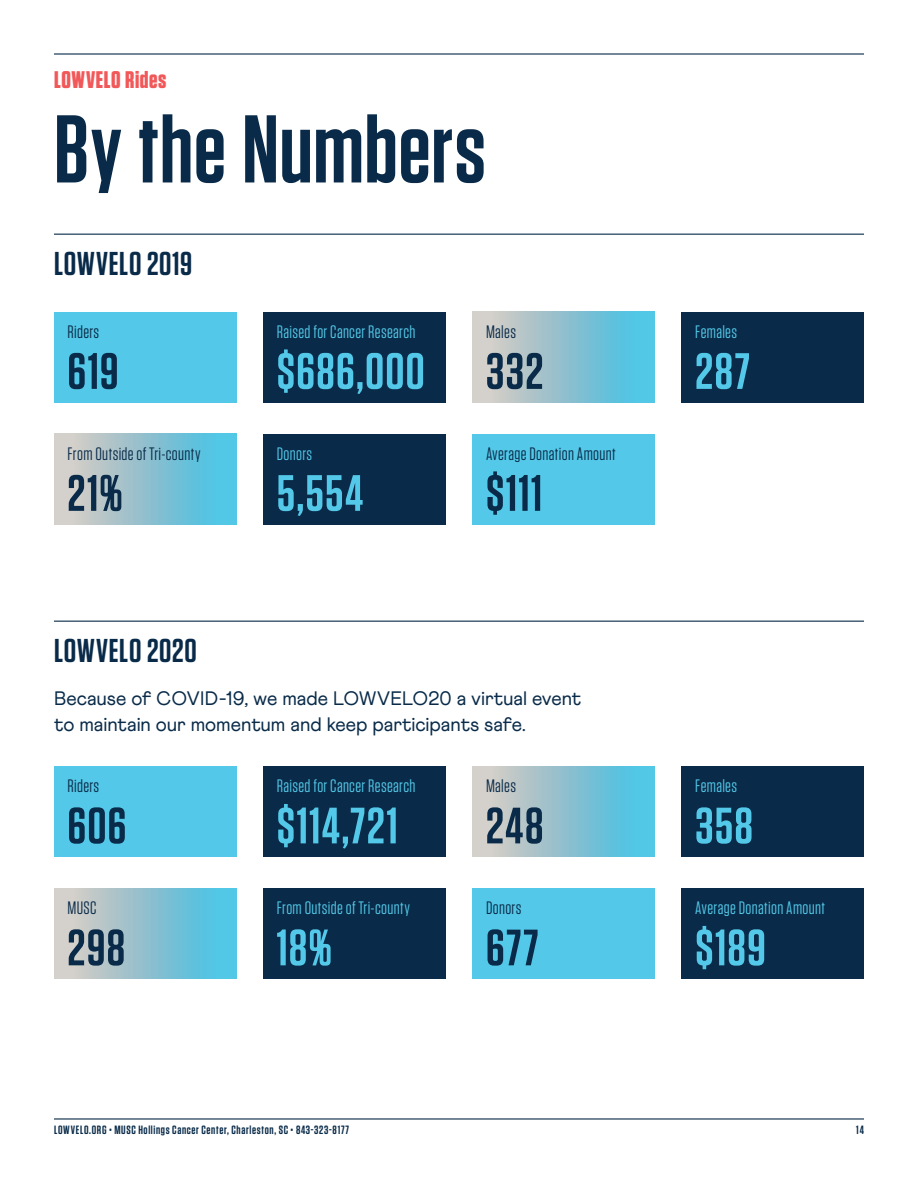
<style>
.page{position:relative;width:918px;height:1188px;background:#fff}
.page>*{position:absolute;margin:0;border:0;box-sizing:border-box;transform-origin:0 0}
.t1{font:600 96px "Tungsten";letter-spacing:.005em;color:#092b49}
.t2{font:600 51px "Tungsten";letter-spacing:.025em;color:#54c8e8}
.t3{font:600 51px "Tungsten";letter-spacing:.03em;color:#092b49}
.t4{font:600 33px "Tungsten";letter-spacing:.02em;color:#092b49}
.t5{font:700 24px "Tungsten";letter-spacing:.025em;color:#f15859}
.t6{font:19.5px/25.5px "Athletics";letter-spacing:-.005em;color:#092b49}
.t7{font:18px "Tungsten";letter-spacing:.02em;color:#54c8e8}
.t8{font:18px "Tungsten";letter-spacing:.02em;color:#092b49}
.t9{font:600 12px "Tungsten";letter-spacing:.055em;color:#092b49}
</style>
<div class="page">
<hr style="left:54px;top:1118px;width:810px;height:2px;background:#092b49">
<hr style="left:54px;top:53px;width:810px;height:2px;background:#092b49">
<div style="left:682px;top:888px;width:182px;height:91px;background:#092b49"></div>
<div style="left:472px;top:888px;width:183px;height:91px;background:#54c8e8"></div>
<div style="left:263px;top:888px;width:183px;height:91px;background:#092b49"></div>
<div style="left:54px;top:888px;width:183px;height:91px;background:linear-gradient(to right,#e0cac2,#41bfe4)"></div>
<div style="left:682px;top:766px;width:182px;height:91px;background:#092b49"></div>
<div style="left:472px;top:766px;width:183px;height:91px;background:linear-gradient(to right,#e0cac1,#41bfe3)"></div>
<div style="left:263px;top:766px;width:183px;height:91px;background:#092b49"></div>
<div style="left:54px;top:766px;width:183px;height:91px;background:#54c8e8"></div>
<hr style="left:54px;top:621px;width:810px;height:1px;background:#092b49">
<div style="left:472px;top:434px;width:183px;height:90px;background:#54c8e8"></div>
<div style="left:263px;top:434px;width:183px;height:90px;background:#092b49"></div>
<div style="left:54px;top:434px;width:183px;height:90px;background:linear-gradient(to right,#e0cac2,#41bfe4)"></div>
<div style="left:682px;top:312px;width:182px;height:90px;background:#092b49"></div>
<div style="left:472px;top:312px;width:183px;height:90px;background:linear-gradient(to right,#e0cac1,#41bfe3)"></div>
<div style="left:263px;top:312px;width:183px;height:90px;background:#092b49"></div>
<div style="left:54px;top:312px;width:183px;height:90px;background:#54c8e8"></div>
<hr style="left:54px;top:234px;width:810px;height:1px;background:#092b49">
<p class="t5" style="left:54px;top:67px;width:114px">LOWVELO Rides</p>
<p class="t1" style="left:54px;top:99px;width:434px">By the Numbers</p>
<p class="t4" style="left:54px;top:247px;width:140px">LOWVELO 2019</p>
<p class="t8" style="left:68px;top:322px;width:33px">Riders</p>
<p class="t3" style="left:68px;top:344px;width:52px">619</p>
<p class="t8" style="left:68px;top:444px;width:135px">From Outside of Tri-county</p>
<p class="t3" style="left:68px;top:466px;width:57px">21%</p>
<p class="t4" style="left:54px;top:634px;width:144px">LOWVELO 2020</p>
<p class="t7" style="left:277px;top:322px;width:140px">Raised for Cancer Research</p>
<p class="t2" style="left:277px;top:344px;width:149px">$686,000</p>
<p class="t7" style="left:277px;top:444px;width:37px">Donors</p>
<p class="t2" style="left:277px;top:466px;width:88px">5,554</p>
<p class="t8" style="left:486px;top:322px;width:32px">Males</p>
<p class="t3" style="left:486px;top:344px;width:59px">332</p>
<p class="t8" style="left:486px;top:444px;width:131px">Average Donation Amount</p>
<p class="t3" style="left:486px;top:466px;width:58px">$111</p>
<p class="t6" style="left:54px;top:686px;width:529px">Because of COVID-19, we made LOWVELO20 a virtual event to maintain our momentum and keep participants safe.</p>
<p class="t8" style="left:68px;top:777px;width:33px">Riders</p>
<p class="t3" style="left:68px;top:799px;width:60px">606</p>
<p class="t8" style="left:68px;top:899px;width:31px">MUSC</p>
<p class="t3" style="left:68px;top:921px;width:59px">298</p>
<p class="t7" style="left:277px;top:777px;width:140px">Raised for Cancer Research</p>
<p class="t2" style="left:277px;top:799px;width:122px">$114,721</p>
<p class="t7" style="left:277px;top:899px;width:135px">From Outside of Tri-county</p>
<p class="t2" style="left:277px;top:921px;width:57px">18%</p>
<p class="t8" style="left:486px;top:777px;width:32px">Males</p>
<p class="t3" style="left:486px;top:799px;width:59px">248</p>
<p class="t8" style="left:486px;top:899px;width:37px">Donors</p>
<p class="t3" style="left:486px;top:921px;width:54px">677</p>
<p class="t7" style="left:695px;top:322px;width:43px">Females</p>
<p class="t2" style="left:695px;top:344px;width:56px">287</p>
<p class="t7" style="left:695px;top:777px;width:43px">Females</p>
<p class="t2" style="left:695px;top:799px;width:59px">358</p>
<p class="t7" style="left:695px;top:899px;width:131px">Average Donation Amount</p>
<p class="t2" style="left:695px;top:921px;width:72px">$189</p>
<p class="t9" style="left:54px;top:1124px;width:296px">LOWVELO.ORG • MUSC Hollings Cancer Center, Charleston, SC • 843-323-8177</p>
<p class="t9" style="left:856px;top:1124px;width:9px">14</p>
</div>
